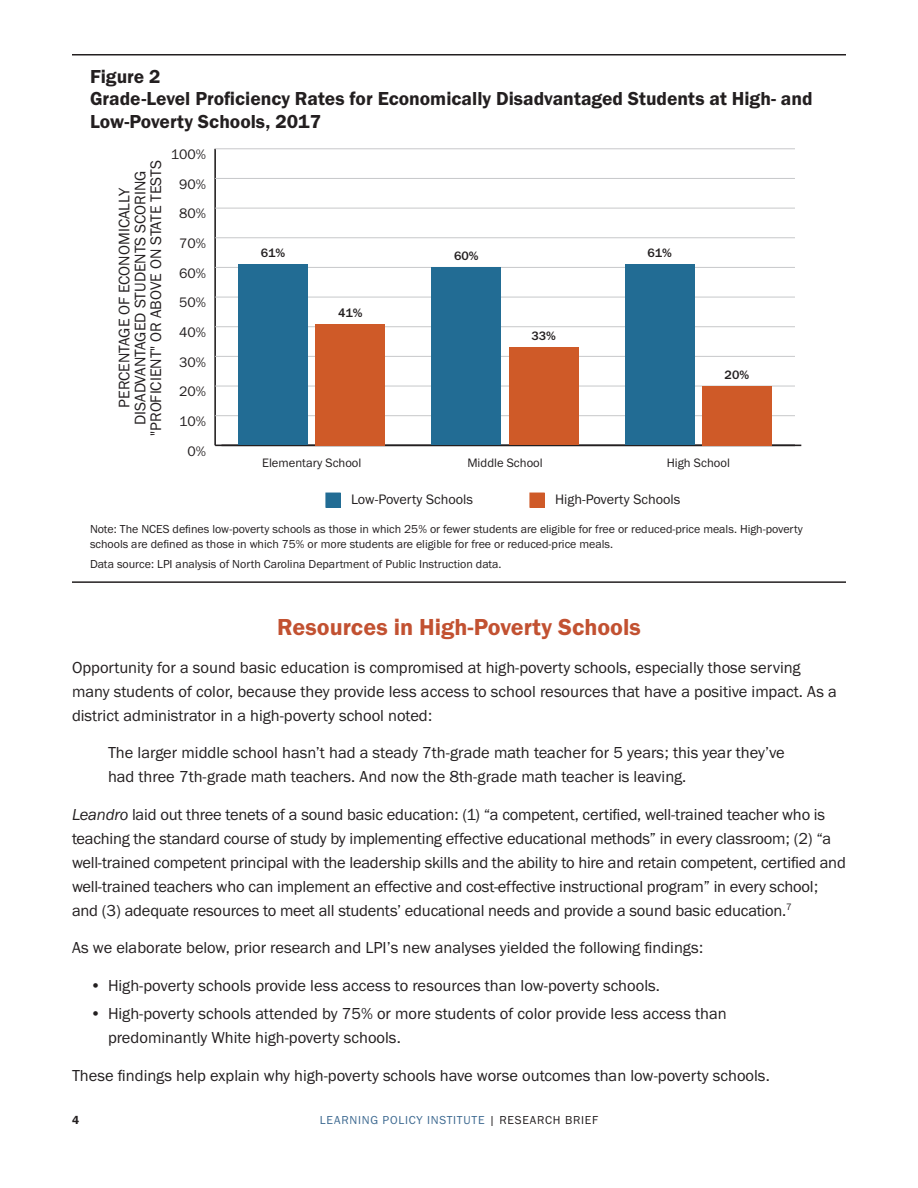
<style>
.page{position:relative;width:918px;height:1188px;background:#fff}
.page>*{position:absolute;margin:0;border:0;box-sizing:border-box;transform-origin:0 0}
.t1{font:24px "Franklin Gothic URW Dem";color:#c25131}
.t2{font:20.55px "Franklin Gothic URW Dem";color:#231f20}
.t3{font:19.5px/22.5px "Franklin Gothic URW Dem";color:#231f20}
.t4{font:16.5px/24px "Franklin Gothic URW Boo";letter-spacing:-.005em;color:#231f20}
.t5{font:15.75px/15.8px "Franklin Gothic URW Boo";color:#231f20;text-align:center}
.t6{font:14.25px "Franklin Gothic URW Boo";color:#231f20}
.t7{font:12.6px "Franklin Gothic URW Boo";color:#231f20}
.t8{font:500 12.6px "Franklin Gothic URW";color:#231f20}
.t9{font:12px/15px "Franklin Gothic URW Boo";color:#231f20}
.t10{font:12px "Franklin Gothic URW Boo";letter-spacing:.06em;color:#3e6a91}
.t11{font:12px "Franklin Gothic URW Dem";color:#231f20}
.s1{font-family:"Franklin Gothic URW Boo Ita"}
.s2{color:#231f20}
</style>
<div class="page">
<hr style="left:72px;top:54px;width:774px;height:2px;background:#231f20">
<hr style="left:72px;top:581px;width:774px;height:2px;background:#231f20">
<hr style="left:221px;top:445px;width:580px;height:1px;background:#231f20">
<hr style="left:214px;top:149px;width:2px;height:296px;background:#231f20">
<hr style="left:215px;top:445px;width:580px;height:1px;background:#231f20">
<hr style="left:215px;top:415px;width:580px;height:1px;background:#c7c8ca">
<hr style="left:215px;top:386px;width:580px;height:1px;background:#c7c8ca">
<hr style="left:215px;top:356px;width:580px;height:1px;background:#c7c8ca">
<hr style="left:215px;top:326px;width:580px;height:1px;background:#c7c8ca">
<hr style="left:215px;top:297px;width:580px;height:1px;background:#c7c8ca">
<hr style="left:215px;top:267px;width:580px;height:1px;background:#c7c8ca">
<hr style="left:215px;top:238px;width:580px;height:1px;background:#c7c8ca">
<hr style="left:215px;top:208px;width:580px;height:1px;background:#c7c8ca">
<hr style="left:215px;top:178px;width:580px;height:1px;background:#c7c8ca">
<hr style="left:215px;top:149px;width:580px;height:1px;background:#c7c8ca">
<div style="left:316px;top:324px;width:69px;height:121px;background:#cf5a28"></div>
<div style="left:509px;top:347px;width:70px;height:98px;background:#cf5a28"></div>
<div style="left:702px;top:386px;width:70px;height:59px;background:#cf5a28"></div>
<div style="left:238px;top:264px;width:70px;height:181px;background:#226c94"></div>
<div style="left:432px;top:267px;width:69px;height:178px;background:#226c94"></div>
<div style="left:625px;top:264px;width:69px;height:181px;background:#226c94"></div>
<div style="left:530px;top:493px;width:14px;height:14px;background:#cf5a28"></div>
<div style="left:530px;top:493px;width:15px;height:15px;border:1px solid #cf5a28"></div>
<div style="left:326px;top:493px;width:14px;height:14px;background:#226c94"></div>
<div style="left:326px;top:493px;width:15px;height:15px;border:1px solid #226c94"></div>
<svg style="left:516px;top:327px;width:43px;height:1px"></svg>
<p class="t3" style="left:90px;top:64px;width:724px">Figure 2<br>Grade-Level Proficiency Rates for Economically Disadvantaged Students at High- and<br>Low-Poverty Schools, 2017</p>
<p class="t2" style="left:122px;top:95px;width:300px">at High- and Low-Poverty Schools</p>
<p class="t5" style="left:116px;top:436px;width:277px;rotate:-90deg">PERCENTAGE OF ECONOMICALLY<br>DISADVANTAGED STUDENTS SCORING "PROFICIENT" OR ABOVE ON STATE TESTS</p>
<p class="t6" style="left:171px;top:145px;width:37px">100%</p>
<p class="t6" style="left:179px;top:175px;width:28px">90%</p>
<p class="t6" style="left:179px;top:205px;width:28px">80%</p>
<p class="t6" style="left:179px;top:234px;width:28px">70%</p>
<p class="t6" style="left:179px;top:264px;width:28px">60%</p>
<p class="t6" style="left:179px;top:294px;width:28px">50%</p>
<p class="t6" style="left:179px;top:323px;width:28px">40%</p>
<p class="t6" style="left:179px;top:353px;width:28px">30%</p>
<p class="t6" style="left:179px;top:383px;width:28px">20%</p>
<p class="t6" style="left:179px;top:412px;width:28px">10%</p>
<p class="t6" style="left:187px;top:442px;width:20px">0%</p>
<p class="t8" style="left:261px;top:245px;width:26px">61%</p>
<p class="t8" style="left:338px;top:305px;width:26px">41%</p>
<p class="t8" style="left:454px;top:248px;width:26px">60%</p>
<p class="t8" style="left:531px;top:328px;width:26px">33%</p>
<p class="t8" style="left:647px;top:245px;width:26px">61%</p>
<p class="t8" style="left:725px;top:367px;width:26px">20%</p>
<p class="t7" style="left:262px;top:455px;width:101px">Elementary School</p>
<p class="t7" style="left:467px;top:455px;width:77px">Middle School</p>
<p class="t7" style="left:667px;top:455px;width:65px">High School</p>
<p class="t6" style="left:351px;top:490px;width:123px">Low-Poverty Schools</p>
<p class="t6" style="left:555px;top:490px;width:127px">High-Poverty Schools</p>
<p class="t9" style="left:90px;top:522px;width:714px">Note: The NCES defines low-poverty schools as those in which 25% or fewer students are eligible for free or reduced-price meals. High-poverty schools are defined as those in which 75% or more students are eligible for free or reduced-price meals.</p>
<p class="t9" style="left:90px;top:556px;width:413px">Data source: LPI analysis of North Carolina Department of Public Instruction data.</p>
<p class="t7" style="left:122px;top:526px;width:438px">Data sources:LPI analysis of North Carolina Department of Public Instruction data.</p>
<h1 class="t1" style="left:277px;top:613px;width:365px">Resources in High-Poverty Schools</h1>
<p class="t4" style="left:72px;top:655px;width:766px">Opportunity for a sound basic education is compromised at high-poverty schools, especially those serving many students of color, because they provide less access to school resources that have a positive impact. As a district administrator in a high-poverty school noted:</p>
<p class="t4" style="left:108px;top:741px;width:678px">The larger middle school hasn’t had a steady 7th-grade math teacher for 5 years; this year they’ve had three 7th-grade math teachers. And now the 8th-grade math teacher is leaving.</p>
<p class="t4" style="left:72px;top:802px;width:775px"><span class="s1">Leandro</span> laid out three tenets of a sound basic education: (1) “a competent, certified, well-trained teacher who is teaching the standard course of study by implementing effective educational methods” in every classroom; (2) “a well-trained competent principal with the leadership skills and the ability to hire and retain competent, certified and well-trained teachers who can implement an effective and cost-effective instructional program” in every school; and (3) adequate resources to meet all students’ educational needs and provide a sound basic education.<sup>7</sup></p>
<p class="t4" style="left:72px;top:936px;width:633px">As we elaborate below, prior research and LPI’s new analyses yielded the following findings:</p>
<p class="t4" style="left:90px;top:973px;width:571px">• High-poverty schools provide less access to resources than low-poverty schools.</p>
<p class="t4" style="left:108px;top:1002px;width:620px;text-indent:-18px">• High-poverty schools attended by 75% or more students of color provide less access than predominantly White high-poverty schools.</p>
<p class="t4" style="left:72px;top:1063px;width:699px">These findings help explain why high-poverty schools have worse outcomes than low-poverty schools.</p>
<p class="t11" style="left:72px;top:1113px;width:9px">4</p>
<p class="t10" style="left:320px;top:1113px;width:280px">LEARNING POLICY INSTITUTE <span class="s2">| RESEARCH BRIEF</span></p>
</div>
